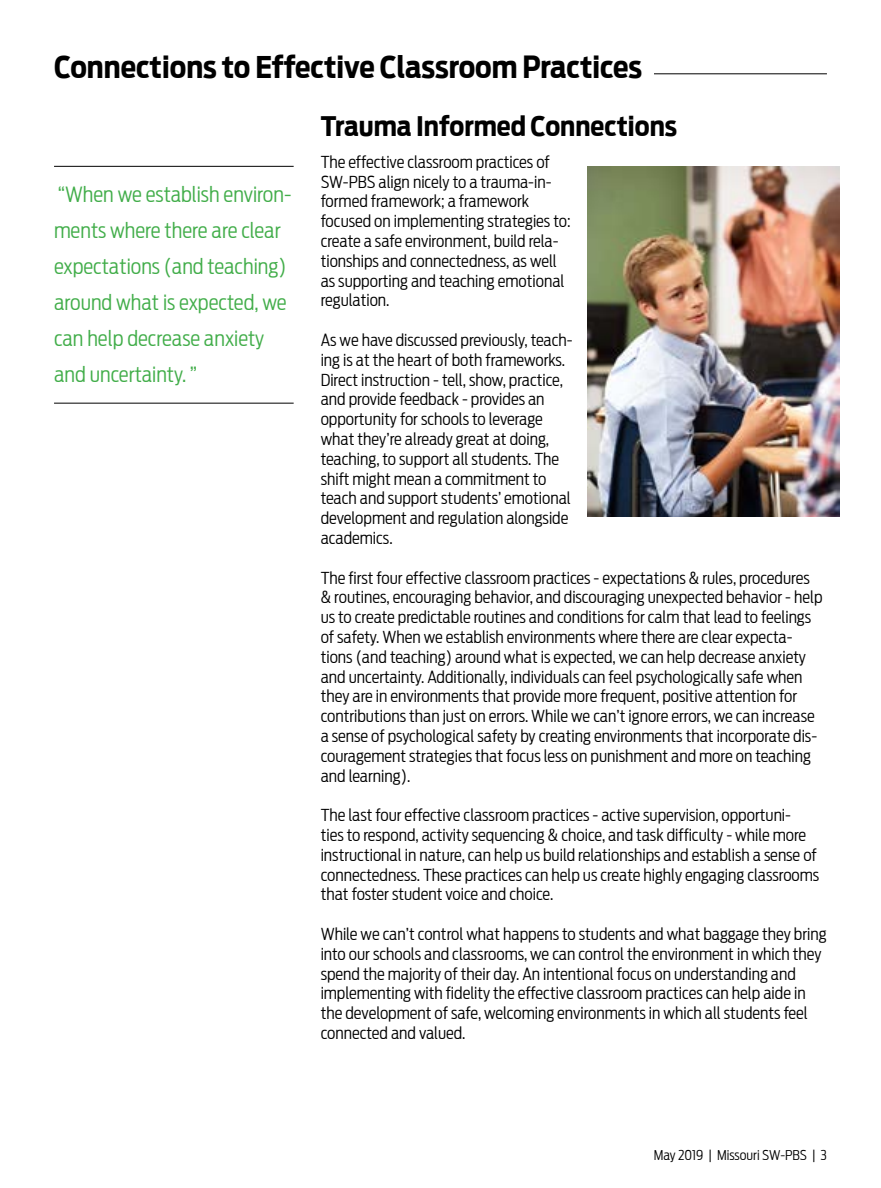
<style>
.page{position:relative;width:881px;height:1188px;background:#fff}
.page>*{position:absolute;margin:0;border:0;box-sizing:border-box;transform-origin:0 0}
.t1{font:700 30px "Antenna Cond";color:#000}
.t2{font:700 27px "Antenna Cond";color:#000}
.t3{font:300 21px/36px "Antenna Cond";color:#41ad49}
.t4{font:300 16.5px/19.8px "Antenna Cond";color:#000}
.t5{font:300 13.5px "Antenna Cond";color:#000}
</style>
<div class="page">
<hr style="left:653px;top:73px;width:173px;height:1px;background:#000">
<hr style="left:54px;top:166px;width:239px;height:1px;background:#000">
<hr style="left:54px;top:403px;width:239px;height:1px;background:#000">
<img style="left:587px;top:166px;width:251px;height:350px">
<h1 class="t1" style="left:54px;top:49px;width:589px">Connections to Effective Classroom Practices</h1>
<p class="t3" style="left:54px;top:176px;width:239px">“When we establish environ&shy;ments where there are clear expectations (and teaching) around what is expected, we can help decrease anxiety and uncertainty. ”</p>
<h2 class="t2" style="left:320px;top:110px;width:358px">Trauma Informed Connections</h2>
<p class="t4" style="left:320px;top:152px;width:251px">The effective classroom practices of SW-PBS align nicely to a trauma-in&shy;formed framework; a framework focused on implementing strategies to: create a safe environment, build rela&shy;tionships and connectedness, as well as supporting and teaching emotional regulation.</p>
<p class="t4" style="left:320px;top:330px;width:253px">As we have discussed previously, teach&shy;ing is at the heart of both frameworks.<br>Direct instruction - tell, show, practice, and provide feedback - provides an opportunity for schools to leverage what they’re already great at doing, teaching, to support all students. The shift might mean a commitment to teach and support students’ emotional development and regulation alongside academics.</p>
<p class="t4" style="left:320px;top:568px;width:503px">The first four effective classroom practices - expectations &amp; rules, procedures &amp; routines, encouraging behavior, and discouraging unexpected behavior - help us to create predictable routines and conditions for calm that lead to feelings of safety. When we establish environments where there are clear expecta&shy;tions (and teaching) around what is expected, we can help decrease anxiety and uncertainty. Additionally, individuals can feel psychologically safe when they are in environments that provide more frequent, positive attention for contributions than just on errors. While we can’t ignore errors, we can increase a sense of psychological safety by creating environments that incorporate dis&shy;couragement strategies that focus less on punishment and more on teaching and learning).</p>
<p class="t4" style="left:320px;top:805px;width:500px">The last four effective classroom practices - active supervision, opportuni-<br>ties to respond, activity sequencing &amp; choice, and task difficulty - while more instructional in nature, can help us build relationships and establish a sense of connectedness. These practices can help us create highly engaging classrooms that foster student voice and choice.</p>
<p class="t4" style="left:320px;top:924px;width:507px">While we can’t control what happens to students and what baggage they bring into our schools and classrooms, we can control the environment in which they spend the majority of their day. An intentional focus on understanding and implementing with fidelity the effective classroom practices can help aide in the development of safe, welcoming environments in which all students feel connected and valued.</p>
<p class="t5" style="left:653px;top:1147px;width:175px">May 2019 | Missouri SW-PBS | 3</p>
</div>
